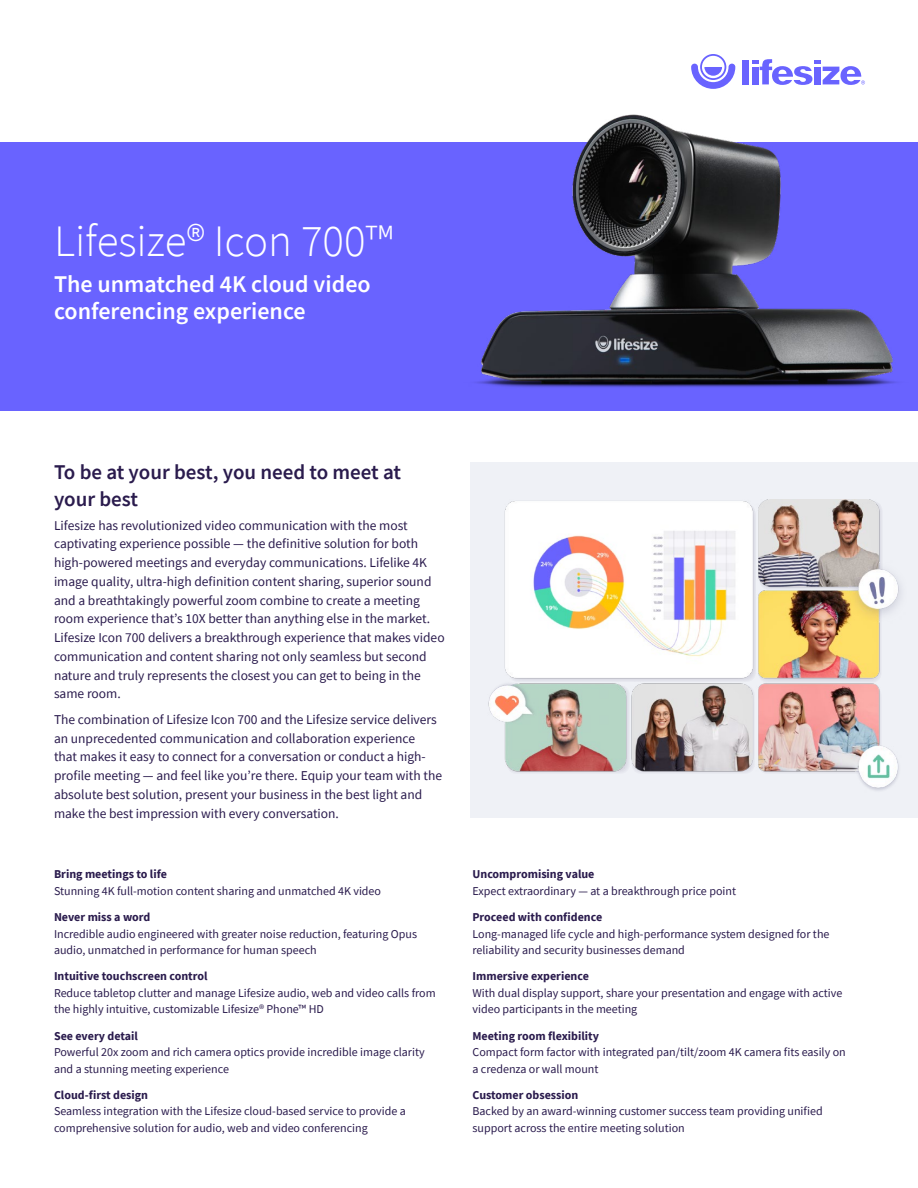
<style>
.page{position:relative;width:918px;height:1188px;background:#fff}
.page>*{position:absolute;margin:0;border:0;box-sizing:border-box;transform-origin:0 0}
.t1{font:300 45px "Source Sans Pro";color:#fff}
.t2{font:600 24px/27px "Source Sans Pro";color:#fff}
.t3{font:600 21px/27px "Source Sans Pro";color:#2a1b4d}
.t4{font:13.5px/18.8px "Source Sans Pro";color:#2a1b4d}
.t5{font:12px/16.5px "Source Sans Pro";color:#2a1b4d}
.t6{font:700 12px "Source Sans Pro";color:#2a1b4d}
</style>
<div class="page">
<div style="left:471px;top:462px;width:447px;height:356px;background:#eff1f6"></div>
<div style="left:0;top:142px;width:918px;height:268px;background:#6963ff"></div>
<svg style="left:691px;top:54px;width:44px;height:35px"></svg>
<div style="left:743px;top:60px;width:6px;height:24px;background:#6963ff"></div>
<svg style="left:752px;top:59px;width:113px;height:26px"></svg>
<img style="left:488px;top:500px;width:413px;height:291px">
<img style="left:475px;top:115px;width:422px;height:273px">
<h1 class="t1" style="left:54px;top:214px;width:341px">Lifesize® Icon 700™</h1>
<h2 class="t2" style="left:54px;top:271px;width:318px">The unmatched 4K cloud video conferencing experience</h2>
<h3 class="t3" style="left:54px;top:458px;width:349px">To be at your best, you need to meet at your best</h3>
<p class="t4" style="left:54px;top:516px;width:392px">Lifesize has revolutionized video communication with the most captivating experience possible — the definitive solution for both high-powered meetings and everyday communications. Lifelike 4K image quality, ultra-high definition content sharing, superior sound and a breathtakingly powerful zoom combine to create a meeting room experience that’s 10X better than anything else in the market.<br>Lifesize Icon 700 delivers a breakthrough experience that makes video communication and content sharing not only seamless but second nature and truly represents the closest you can get to being in the same room.</p>
<p class="t4" style="left:54px;top:710px;width:390px">The combination of Lifesize Icon 700 and the Lifesize service delivers an unprecedented communication and collaboration experience<br>that makes it easy to connect for a conversation or conduct a high&shy;profile meeting — and feel like you’re there. Equip your team with the absolute best solution, present your business in the best light and make the best impression with every conversation.</p>
<p class="t6" style="left:54px;top:866px;width:114px">Bring meetings to life</p>
<p class="t5" style="left:54px;top:883px;width:329px">Stunning 4K full-motion content sharing and unmatched 4K video</p>
<p class="t6" style="left:54px;top:909px;width:98px">Never miss a word</p>
<p class="t5" style="left:54px;top:925px;width:365px">Incredible audio engineered with greater noise reduction, featuring Opus audio, unmatched in performance for human speech</p>
<p class="t6" style="left:54px;top:968px;width:155px">Intuitive touchscreen control</p>
<p class="t5" style="left:54px;top:985px;width:383px">Reduce tabletop clutter and manage Lifesize audio, web and video calls from the highly intuitive, customizable Lifesize® Phone™ HD</p>
<p class="t6" style="left:54px;top:1028px;width:85px">See every detail</p>
<p class="t5" style="left:54px;top:1044px;width:372px">Powerful 20x zoom and rich camera optics provide incredible image clarity and a stunning meeting experience</p>
<p class="t6" style="left:54px;top:1087px;width:96px">Cloud-first design</p>
<p class="t5" style="left:54px;top:1103px;width:353px">Seamless integration with the Lifesize cloud-based service to provide a comprehensive solution for audio, web and video conferencing</p>
<p class="t6" style="left:472px;top:866px;width:123px">Uncompromising value</p>
<p class="t5" style="left:472px;top:883px;width:265px">Expect extraordinary — at a breakthrough price point</p>
<p class="t6" style="left:472px;top:909px;width:131px">Proceed with confidence</p>
<p class="t5" style="left:472px;top:925px;width:358px">Long-managed life cycle and high-performance system designed for the reliability and security businesses demand</p>
<p class="t6" style="left:472px;top:968px;width:118px">Immersive experience</p>
<p class="t5" style="left:472px;top:985px;width:371px">With dual display support, share your presentation and engage with active video participants in the meeting</p>
<p class="t6" style="left:472px;top:1028px;width:128px">Meeting room flexibility</p>
<p class="t5" style="left:472px;top:1044px;width:375px">Compact form factor with integrated pan/tilt/zoom 4K camera fits easily on a credenza or wall mount</p>
<p class="t6" style="left:472px;top:1087px;width:107px">Customer obsession</p>
<p class="t5" style="left:472px;top:1103px;width:352px">Backed by an award-winning customer success team providing unified support across the entire meeting solution</p>
</div>
